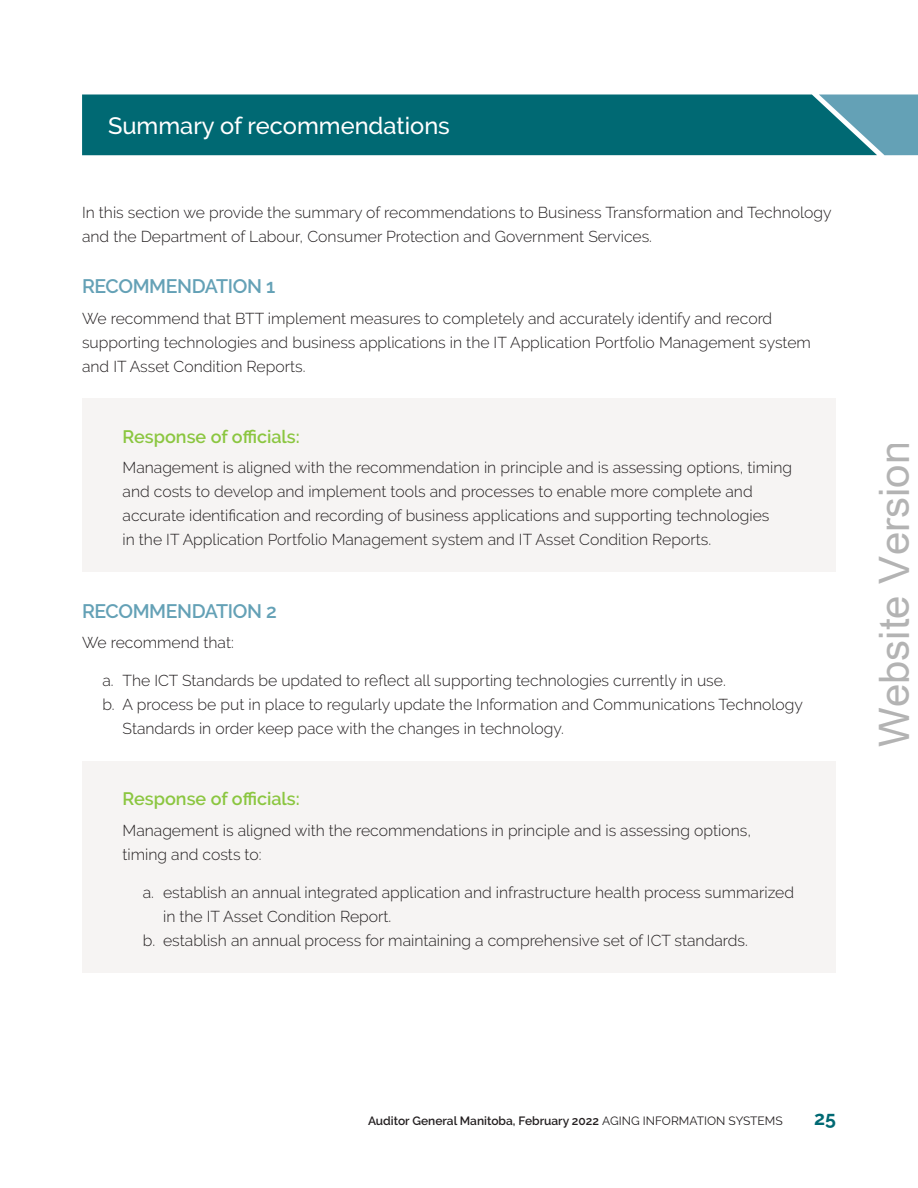
<style>
.page{position:relative;width:918px;height:1188px;background:#fff}
.page>*{position:absolute;margin:0;border:0;box-sizing:border-box;transform-origin:0 0}
.t1{font:42px "Arial";color:rgb(0 0 0/.3)}
.t2{font:500 23.7px "Raleway";color:#fff}
.t3{font:600 19.5px "Raleway";letter-spacing:-.02em;color:#64a1b6}
.t4{font:700 19.5px "Raleway";color:#006973}
.t5{font:600 18px "Raleway";color:#8bc640}
.t6{font:300 15.75px/24px "Raleway";color:#231f20}
.t7{font:600 12px "Raleway";color:#231f20}
.s1{font-weight:400}
</style>
<div class="page">
<div style="left:82px;top:94px;width:737px;height:61px;background:#006973"></div>
<svg style="left:819px;top:94px;width:99px;height:61px;background:#59a"></svg>
<div style="left:82px;top:399px;width:754px;height:173px;background:#f6f4f3"></div>
<div style="left:82px;top:761px;width:754px;height:212px;background:#f6f4f3"></div>
<h2 class="t2" style="left:108px;top:112px;width:343px">Summary of recommendations</h2>
<p class="t6" style="left:82px;top:200px;width:751px">In this section we provide the summary of recommendations to Business Transformation and Technology and the Department of Labour, Consumer Protection and Government Services.</p>
<p class="t3" style="left:82px;top:275px;width:195px">RECOMMENDATION 1</p>
<p class="t6" style="left:82px;top:306px;width:730px">We recommend that BTT implement measures to completely and accurately identify and record supporting technologies and business applications in the IT Application Portfolio Management system and IT Asset Condition Reports.</p>
<p class="t5" style="left:123px;top:426px;width:179px">Response of officials:</p>
<p class="t6" style="left:123px;top:456px;width:671px">Management is aligned with the recommendation in principle and is assessing options, timing and costs to develop and implement tools and processes to enable more complete and accurate identification and recording of business applications and supporting technologies<br>in the IT Application Portfolio Management system and IT Asset Condition Reports.</p>
<p class="t3" style="left:82px;top:600px;width:196px">RECOMMENDATION 2</p>
<p class="t6" style="left:82px;top:631px;width:153px">We recommend that:</p>
<p class="t6" style="left:102px;top:668px;width:625px">a. The ICT Standards be updated to reflect all supporting technologies currently in use.</p>
<p class="t6" style="left:102px;top:692px;width:702px">b. A process be put in place to regularly update the Information and Communications Technology</p>
<p class="t6" style="left:123px;top:716px;width:443px">Standards in order keep pace with the changes in technology.</p>
<p class="t5" style="left:123px;top:789px;width:179px">Response of officials:</p>
<p class="t6" style="left:123px;top:819px;width:630px">Management is aligned with the recommendations in principle and is assessing options, timing and costs to:</p>
<p class="t6" style="left:143px;top:880px;width:653px">a. establish an annual integrated application and infrastructure health process summarized</p>
<p class="t6" style="left:163px;top:904px;width:230px">in the IT Asset Condition Report.</p>
<p class="t6" style="left:143px;top:928px;width:607px">b. establish an annual process for maintaining a comprehensive set of ICT standards.</p>
<h1 class="t1" style="left:865px;top:747px;width:307px;rotate:-90deg">Website Version</h1>
<p class="t7" style="left:368px;top:1114px;width:416px">Auditor General Manitoba, February 2022 <span class="s1">AGING INFORMATION SYSTEMS</span></p>
<p class="t4" style="left:814px;top:1107px;width:23px">25</p>
</div>
